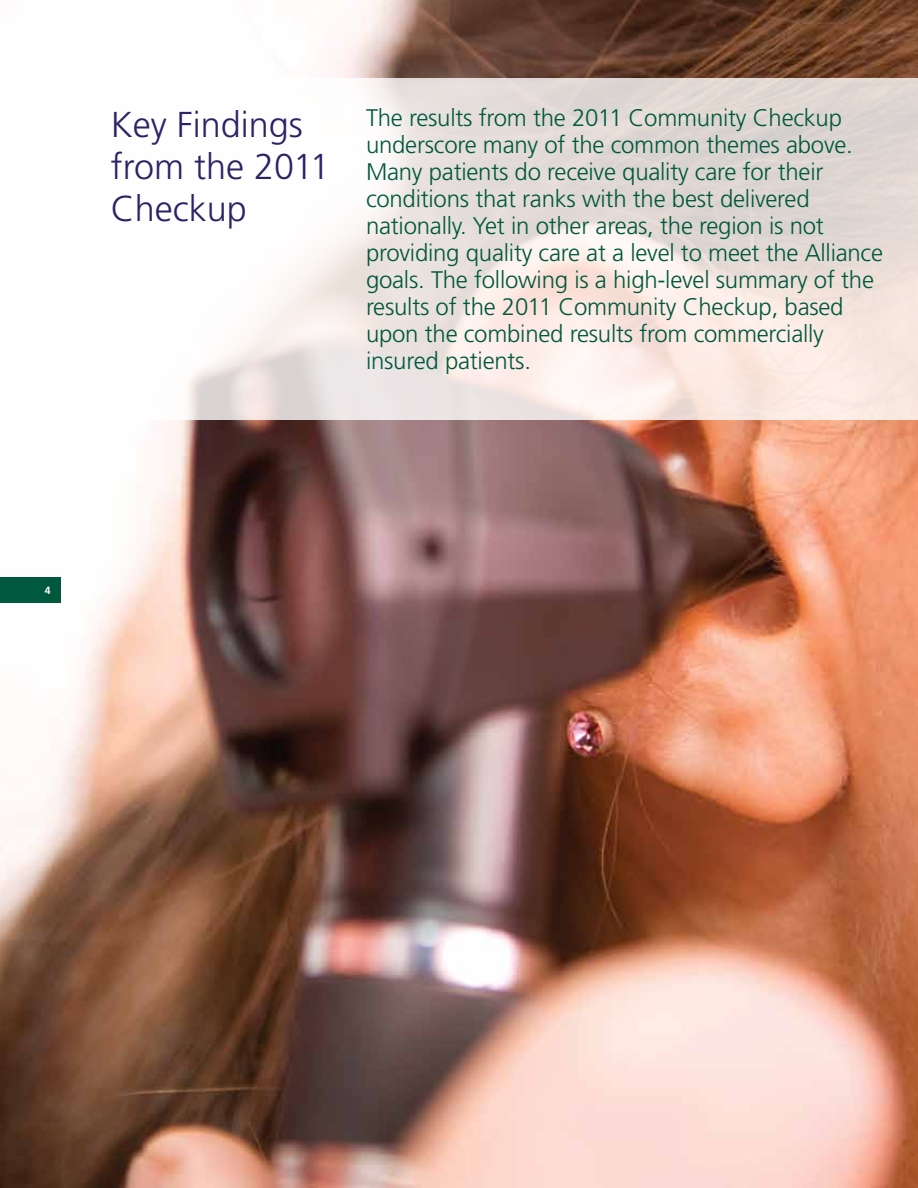
<style>
.page{position:relative;width:918px;height:1188px;background:#fff}
.page>*{position:absolute;margin:0;border:0;box-sizing:border-box;transform-origin:0 0}
.t1{font:300 36px/42px "Frutiger";color:#2d2266}
.t2{font:300 24px/27px "Frutiger";letter-spacing:-.01em;color:#00583d}
.t3{font:700 10.5px "Frutiger";color:#fff}
</style>
<div class="page">
<img style="left:0;top:0;width:918px;height:1188px">
<svg style="left:0;top:79px;width:918px;height:341px"></svg>
<div style="left:0;top:578px;width:60px;height:25px;background:#00583d"></div>
<h1 class="t1" style="left:111px;top:104px;width:220px">Key Findings from the 2011<br>Checkup</h1>
<p class="t2" style="left:366px;top:104px;width:519px">The results from the 2011 Community Checkup underscore many of the common themes above.<br>Many patients do receive quality care for their conditions that ranks with the best delivered nationally. Yet in other areas, the region is not providing quality care at a level to meet the Alliance goals. The following is a high-level summary of the results of the 2011 Community Checkup, based upon the combined results from commercially insured patients.</p>
<p class="t3" style="left:45px;top:584px;width:7px">4</p>
</div>
